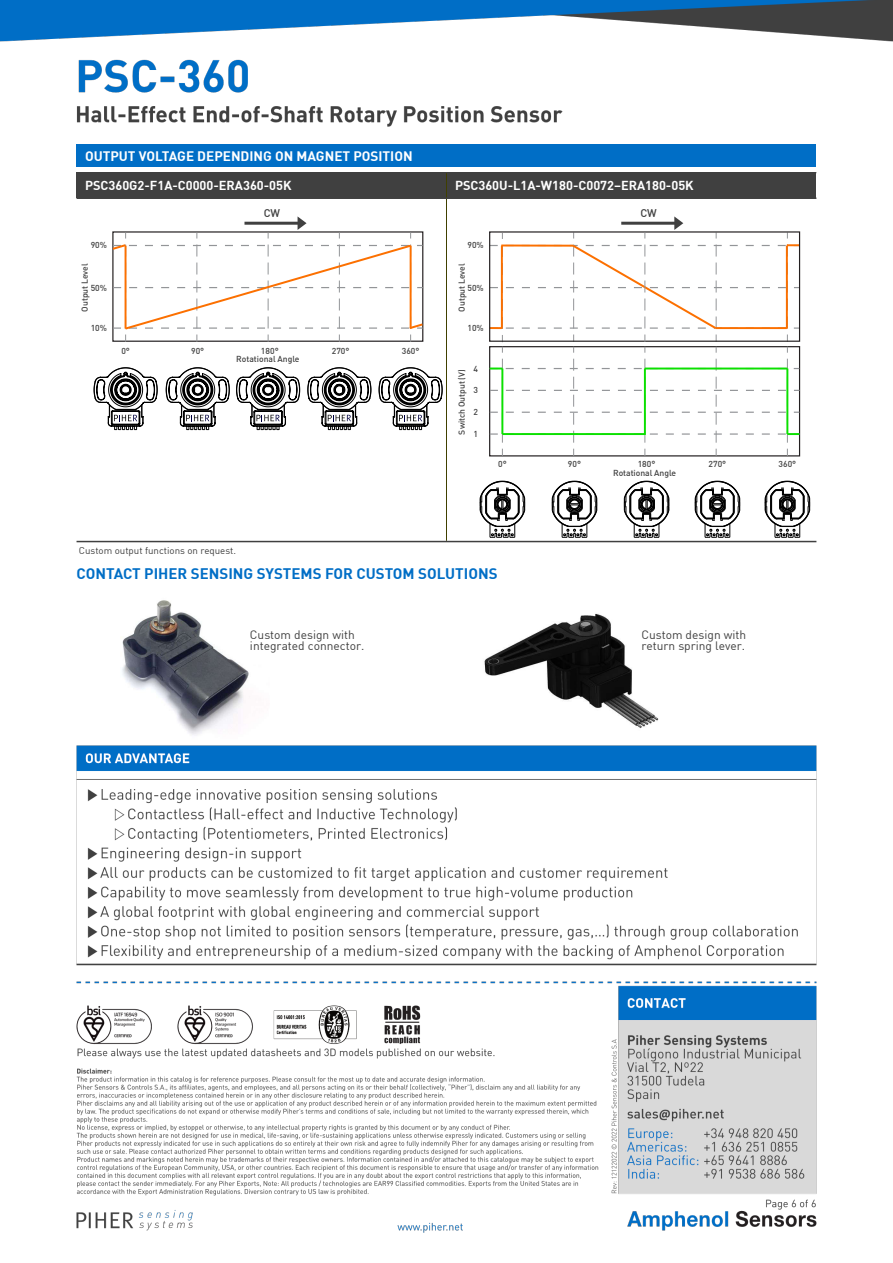
<style>
.page{position:relative;width:893px;height:1263px;background:#fff}
.page>*{position:absolute;margin:0;border:0;box-sizing:border-box;transform-origin:0 0}
.t1{font:700 15px "DIN";color:#006ec6}
.t2{font:700 13.5px "DIN";color:#fff}
.t3{font:700 12.75px "DIN";color:#fff}
.t4{font:12px/11.2px "DIN";color:#404040}
.t5{font:500 10.95px "DIN";color:#404040}
.t6{font:9.75px "DIN";color:#404040}
.t7{font:500 8.55px "DIN";color:#404040}
</style>
<div class="page">
<img style="left:0;top:0;width:893px;height:1233px">
<div style="left:77px;top:145px;width:739px;height:22px;background:#006ec6"></div>
<div style="left:77px;top:173px;width:739px;height:25px;background:#404040"></div>
<div style="left:77px;top:198px;width:739px;height:343px;background:#fff"></div>
<hr style="left:446px;top:173px;width:1px;height:368px;background:#404000">
<hr style="left:77px;top:172px;width:739px;height:1px;background:#404040">
<hr style="left:77px;top:197px;width:739px;height:2px;background:#404040">
<hr style="left:77px;top:541px;width:739px;height:1px;background:#404040">
<svg style="left:112px;top:216px;width:312px;height:126px"></svg>
<hr style="left:244px;top:222px;width:55px;height:3px;background:#404040">
<hr style="left:410px;top:246px;width:2px;height:83px;background:#fc7000">
<hr style="left:125px;top:246px;width:1px;height:83px;background:#fc7000">
<svg style="left:94px;top:367px;width:64px;height:63px"></svg>
<svg style="left:166px;top:367px;width:64px;height:63px"></svg>
<svg style="left:236px;top:367px;width:64px;height:63px"></svg>
<svg style="left:307px;top:367px;width:64px;height:63px"></svg>
<svg style="left:379px;top:367px;width:64px;height:63px"></svg>
<svg style="left:490px;top:216px;width:309px;height:240px"></svg>
<svg style="left:480px;top:481px;width:45px;height:57px"></svg>
<svg style="left:624px;top:481px;width:46px;height:57px"></svg>
<svg style="left:765px;top:481px;width:45px;height:57px"></svg>
<svg style="left:552px;top:481px;width:46px;height:57px"></svg>
<svg style="left:695px;top:481px;width:45px;height:57px"></svg>
<img style="left:472px;top:602px;width:216px;height:133px">
<img style="left:111px;top:586px;width:159px;height:157px">
<h2 class="t2" style="left:85px;top:151px;width:329px">OUTPUT VOLTAGE DEPENDING ON MAGNET POSITION</h2>
<h3 class="t3" style="left:85px;top:181px;width:208px">PSC360G2-F1A-C0000-ERA360-05K</h3>
<h3 class="t3" style="left:455px;top:181px;width:240px">PSC360U-L1A-W180-C0072–ERA180-05K</h3>
<p class="t7" style="left:91px;top:242px;width:18px">90%</p>
<p class="t7" style="left:82px;top:312px;width:50px;rotate:-90deg">Output Level</p>
<p class="t7" style="left:91px;top:285px;width:18px">50%</p>
<p class="t7" style="left:91px;top:325px;width:18px">10%</p>
<p class="t7" style="left:121px;top:348px;width:10px">0°</p>
<p class="t5" style="left:264px;top:209px;width:18px">CW</p>
<p class="t7" style="left:191px;top:348px;width:15px">90°</p>
<p class="t7" style="left:261px;top:348px;width:19px">180°</p>
<p class="t7" style="left:332px;top:348px;width:19px">270°</p>
<p class="t7" style="left:402px;top:348px;width:19px">360°</p>
<p class="t7" style="left:236px;top:356px;width:65px">Rotational Angle</p>
<p class="t6" style="left:79px;top:547px;width:159px">Custom output functions on request.</p>
<p class="t7" style="left:467px;top:242px;width:18px">90%</p>
<p class="t7" style="left:459px;top:312px;width:50px;rotate:-90deg">Output Level</p>
<p class="t7" style="left:467px;top:285px;width:18px">50%</p>
<p class="t7" style="left:467px;top:325px;width:18px">10%</p>
<p class="t7" style="left:473px;top:365px;width:6px">4</p>
<p class="t7" style="left:459px;top:434px;width:67px;rotate:-90deg">Switch Output (V)</p>
<p class="t7" style="left:473px;top:387px;width:6px">3</p>
<p class="t7" style="left:473px;top:409px;width:6px">2</p>
<p class="t7" style="left:473px;top:431px;width:6px">1</p>
<p class="t7" style="left:498px;top:461px;width:10px">0°</p>
<h1 class="t1" style="left:77px;top:568px;width:423px">CONTACT PIHER SENSING SYSTEMS FOR CUSTOM SOLUTIONS</h1>
<h3 class="t4" style="left:250px;top:630px;width:116px">Custom design with integrated connector.</h3>
<p class="t5" style="left:640px;top:209px;width:18px">CW</p>
<p class="t7" style="left:568px;top:461px;width:15px">90°</p>
<p class="t7" style="left:638px;top:461px;width:19px">180°</p>
<p class="t7" style="left:709px;top:461px;width:19px">270°</p>
<p class="t7" style="left:778px;top:461px;width:19px">360°</p>
<p class="t7" style="left:613px;top:470px;width:65px">Rotational Angle</p>
<h3 class="t4" style="left:641px;top:630px;width:106px">Custom design with return spring lever.</h3>
</div>
